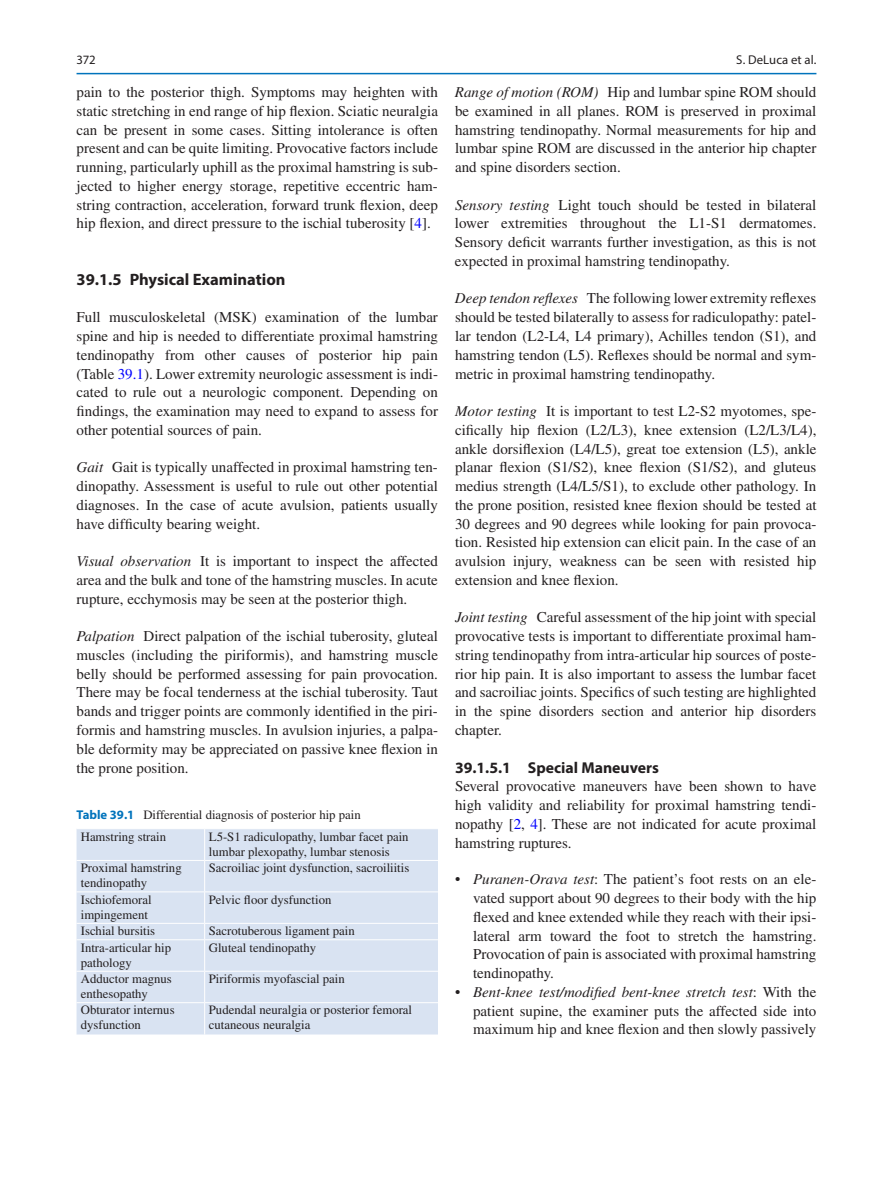
<style>
.page{position:relative;width:893px;height:1187px;background:#fff}
.page>*{position:absolute;margin:0;border:0;box-sizing:border-box;transform-origin:0 0}
.t1{font:700 16.5px "Myriad Pro";color:#231f20}
.t2{font:700 15.75px "Myriad Pro";color:#231f20}
.t3{font:15px/18.8px "Times LT Std";color:#231f20;text-align:justify}
.t4{font:12.75px/15px "Times LT Std";color:#231f20}
.t5{font:12.75px "Myriad Pro Regular 2";letter-spacing:.01em;color:#231f20}
.t6{font:12.75px "Myriad Pro";color:#231f20}
.s1{color:#00f}
.s2{font-style:italic}
.s3{font-family:"Myriad Pro";font-weight:700;color:#0073bc}
</style>
<div class="page">
<div style="left:77px;top:829px;width:361px;height:205px;background:#d9e3f2"></div>
<hr style="left:204px;top:829px;width:1px;height:31px;background:#fff">
<hr style="left:77px;top:860px;width:128px;height:1px;background:#fff">
<hr style="left:205px;top:860px;width:233px;height:1px;background:#fff">
<hr style="left:204px;top:860px;width:1px;height:31px;background:#fff">
<hr style="left:77px;top:891px;width:128px;height:1px;background:#fff">
<hr style="left:205px;top:891px;width:233px;height:1px;background:#fff">
<hr style="left:204px;top:892px;width:1px;height:30px;background:#fff">
<hr style="left:77px;top:922px;width:128px;height:1px;background:#fff">
<hr style="left:205px;top:922px;width:233px;height:1px;background:#fff">
<svg style="left:204px;top:923px;width:1px;height:16px"></svg>
<hr style="left:77px;top:939px;width:128px;height:1px;background:#fff">
<hr style="left:205px;top:939px;width:233px;height:1px;background:#fff">
<hr style="left:204px;top:940px;width:1px;height:30px;background:#fff">
<hr style="left:77px;top:970px;width:128px;height:1px;background:#fff">
<hr style="left:205px;top:970px;width:233px;height:1px;background:#fff">
<hr style="left:204px;top:971px;width:1px;height:31px;background:#fff">
<hr style="left:205px;top:1002px;width:233px;height:1px;background:#fff">
<hr style="left:77px;top:1002px;width:128px;height:1px;background:#fff">
<hr style="left:204px;top:1002px;width:1px;height:32px;background:#fff">
<hr style="left:77px;top:73px;width:739px;height:1px;background:#0073bc">
<p class="t6" style="left:77px;top:52px;width:21px">372</p>
<p class="t3" style="left:77px;top:83px;width:363px">pain to the posterior thigh. Symptoms may heighten with static stretching in end range of hip flexion. Sciatic neuralgia can be present in some cases. Sitting intolerance is often present and can be quite limiting. Provocative factors include running, particularly uphill as the proximal hamstring is sub&shy;jected to higher energy storage, repetitive eccentric ham&shy;string contraction, acceleration, forward trunk flexion, deep hip flexion, and direct pressure to the ischial tuberosity [<span class="s1">4</span>].</p>
<p class="t1" style="left:77px;top:268px;width:211px">39.1.5 Physical Examination</p>
<p class="t3" style="left:77px;top:308px;width:363px">Full musculoskeletal (MSK) examination of the lumbar spine and hip is needed to differentiate proximal hamstring tendinopathy from other causes of posterior hip pain (Table <span class="s1">39.1</span>). Lower extremity neurologic assessment is indi&shy;cated to rule out a neurologic component. Depending on findings, the examination may need to expand to assess for other potential sources of pain.</p>
<p class="t3" style="left:77px;top:458px;width:363px"><span class="s2">Gait</span> Gait is typically unaffected in proximal hamstring ten&shy;dinopathy. Assessment is useful to rule out other potential diagnoses. In the case of acute avulsion, patients usually have difficulty bearing weight.</p>
<p class="t3" style="left:77px;top:551px;width:363px"><span class="s2">Visual observation</span> It is important to inspect the affected area and the bulk and tone of the hamstring muscles. In acute rupture, ecchymosis may be seen at the posterior thigh.</p>
<p class="t3" style="left:77px;top:626px;width:363px"><span class="s2">Palpation</span> Direct palpation of the ischial tuberosity, gluteal muscles (including the piriformis), and hamstring muscle belly should be performed assessing for pain provocation.<br>There may be focal tenderness at the ischial tuberosity. Taut bands and trigger points are commonly identified in the piri&shy;formis and hamstring muscles. In avulsion injuries, a palpa&shy;ble deformity may be appreciated on passive knee flexion in the prone position.</p>
<p class="t4" style="left:81px;top:804px;width:281px;line-height:21.5px;text-indent:-4px"><span class="s3">Table 39.1</span> Differential diagnosis of posterior hip pain<br>Hamstring strain</p>
<p class="t4" style="left:209px;top:828px;width:201px">L5-S1 radiculopathy, lumbar facet pain lumbar plexopathy, lumbar stenosis</p>
<p class="t4" style="left:81px;top:860px;width:102px">Proximal hamstring tendinopathy</p>
<p class="t4" style="left:209px;top:860px;width:202px">Sacroiliac joint dysfunction, sacroiliitis</p>
<p class="t4" style="left:81px;top:891px;width:72px">Ischiofemoral impingement</p>
<p class="t4" style="left:209px;top:891px;width:124px">Pelvic floor dysfunction</p>
<p class="t4" style="left:81px;top:923px;width:76px">Ischial bursitis</p>
<p class="t4" style="left:209px;top:923px;width:147px">Sacrotuberous ligament pain</p>
<p class="t4" style="left:81px;top:939px;width:92px">Intra-articular hip pathology</p>
<p class="t4" style="left:209px;top:939px;width:109px">Gluteal tendinopathy</p>
<p class="t4" style="left:81px;top:971px;width:93px">Adductor magnus enthesopathy</p>
<p class="t4" style="left:209px;top:971px;width:137px">Piriformis myofascial pain</p>
<p class="t4" style="left:81px;top:1002px;width:95px">Obturator internus dysfunction</p>
<p class="t4" style="left:209px;top:1002px;width:205px">Pudendal neuralgia or posterior femoral cutaneous neuralgia</p>
<p class="t5" style="left:736px;top:52px;width:82px">S. DeLuca et al.</p>
<p class="t3" style="left:455px;top:83px;width:363px"><span class="s2">Range of motion (ROM)</span> Hip and lumbar spine ROM should be examined in all planes. ROM is preserved in proximal hamstring tendinopathy. Normal measurements for hip and lumbar spine ROM are discussed in the anterior hip chapter and spine disorders section.</p>
<p class="t3" style="left:455px;top:195px;width:363px"><span class="s2">Sensory testing</span> Light touch should be tested in bilateral lower extremities throughout the L1-S1 dermatomes.<br>Sensory deficit warrants further investigation, as this is not expected in proximal hamstring tendinopathy.</p>
<p class="t3" style="left:455px;top:289px;width:363px"><span class="s2">Deep tendon reflexes</span> The following lower extremity reflexes should be tested bilaterally to assess for radiculopathy: patel&shy;lar tendon (L2-L4, L4 primary), Achilles tendon (S1), and hamstring tendon (L5). Reflexes should be normal and sym&shy;metric in proximal hamstring tendinopathy.</p>
<p class="t3" style="left:455px;top:401px;width:363px"><span class="s2">Motor testing</span> It is important to test L2-S2 myotomes, spe&shy;cifically hip flexion (L2/L3), knee extension (L2/L3/L4), ankle dorsiflexion (L4/L5), great toe extension (L5), ankle planar flexion (S1/S2), knee flexion (S1/S2), and gluteus medius strength (L4/L5/S1), to exclude other pathology. In the prone position, resisted knee flexion should be tested at 30 degrees and 90 degrees while looking for pain provoca&shy;tion. Resisted hip extension can elicit pain. In the case of an avulsion injury, weakness can be seen with resisted hip extension and knee flexion.</p>
<p class="t3" style="left:455px;top:608px;width:363px"><span class="s2">Joint testing</span> Careful assessment of the hip joint with special provocative tests is important to differentiate proximal ham&shy;string tendinopathy from intra-articular hip sources of poste&shy;rior hip pain. It is also important to assess the lumbar facet and sacroiliac joints. Specifics of such testing are highlighted in the spine disorders section and anterior hip disorders chapter.</p>
<p class="t2" style="left:455px;top:756px;width:206px">39.1.5.1 Special Maneuvers</p>
<p class="t3" style="left:455px;top:776px;width:363px">Several provocative maneuvers have been shown to have high validity and reliability for proximal hamstring tendi&shy;nopathy [<span class="s1">2</span>, <span class="s1">4</span>]. These are not indicated for acute proximal hamstring ruptures.</p>
<p class="t3" style="left:473px;top:869px;width:345px;text-indent:-18px">• <span class="s2">Puranen-Orava test</span>: The patient’s foot rests on an ele&shy;vated support about 90 degrees to their body with the hip flexed and knee extended while they reach with their ipsi&shy;lateral arm toward the foot to stretch the hamstring.<br>Provocation of pain is associated with proximal hamstring tendinopathy.</p>
<p class="t3" style="left:473px;top:982px;width:345px;text-indent:-18px">• <span class="s2">Bent-knee test/modified bent-knee stretch test</span>: With the patient supine, the examiner puts the affected side into maximum hip and knee flexion and then slowly passively</p>
</div>
